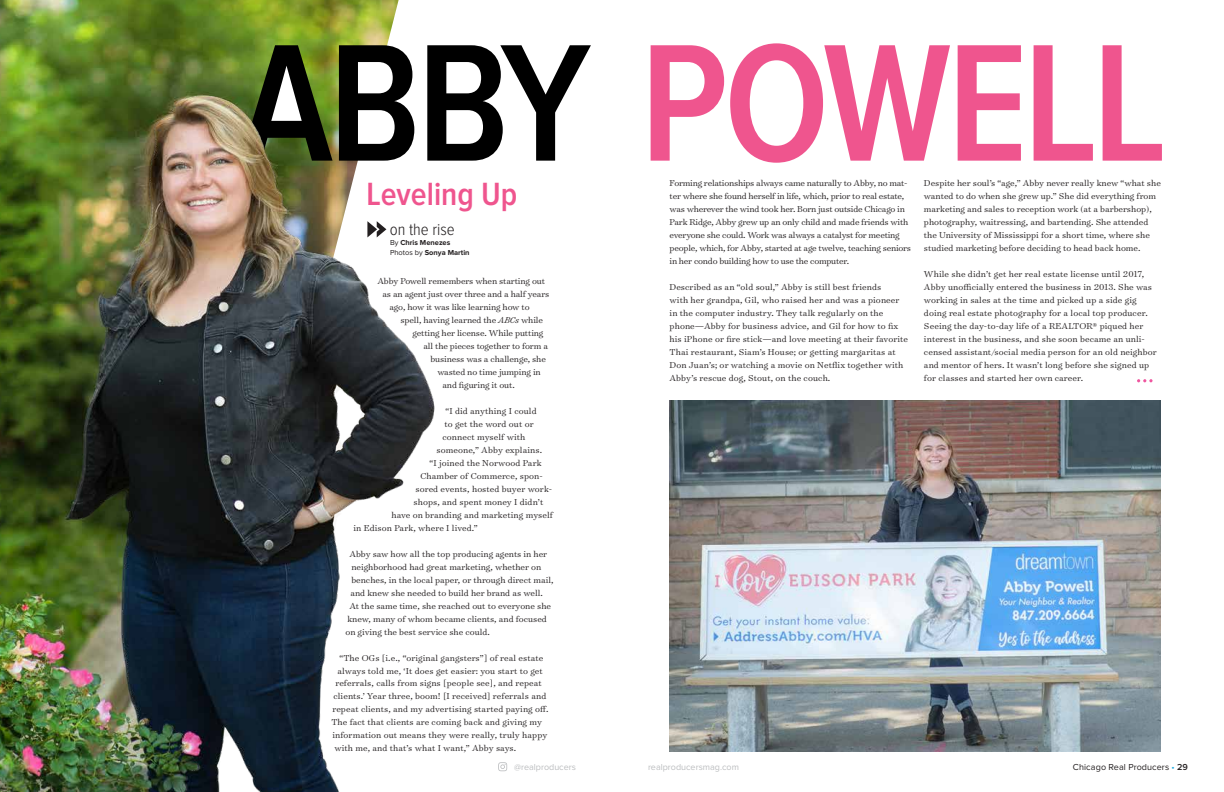
<style>
.page{position:relative;width:1224px;height:792px;background:#fff}
.page>*{position:absolute;margin:0;border:0;box-sizing:border-box;transform-origin:0 0}
.t1{font:600 173px "Proxima Nova Cond";letter-spacing:-.03em;color:#ef558e}
.t2{font:600 33.3px "Proxima Nova Cond";color:#ef558e}
.t3{font:300 17px "Proxima Nova Cond";color:#231f20}
.t4{font:300 9.8px/13px "Surveyor Text";color:#231f20}
.t5{font:300 9.8px/13px "Surveyor Text";letter-spacing:-.02em;color:#231f20}
.t6{font:9px "Proxima Nova";color:#bcbec0}
.t7{font:9px "Proxima Nova";letter-spacing:.01em;color:#231f20}
.t8{font:700 7.5px/10px "Proxima Nova";color:#231f20}
.s1{color:#000}
.s2{font-weight:400}
.s3{font-style:italic}
.s4{color:#19a8e0}
.s5{font-weight:600}
</style>
<div class="page">
<svg style="left:498px;top:762px;width:9px;height:9px"></svg>
<img style="left:670px;top:400px;width:491px;height:352px">
<img style="left:0;top:0;width:58px;height:792px">
<svg style="left:1137px;top:379px;width:16px;height:3px"></svg>
<img style="left:58px;top:0;width:377px;height:792px">
<h1 class="t1" style="left:240px;top:24px;width:928px"><span class="s1">ABBY</span> POWELL</h1>
<p class="t5" style="left:670px;top:176px;width:243px">Forming relationships always came naturally to Abby, no mat&shy;ter where she found herself in life, which, prior to real estate, was wherever the wind took her. Born just outside Chicago in Park Ridge, Abby grew up an only child and made friends with everyone she could. Work was always a catalyst for meeting people, which, for Abby, started at age twelve, teaching seniors in her condo building how to use the computer.</p>
<p class="t4" style="left:670px;top:280px;width:240px">Described as an “old soul,” Abby is still best friends<br>with her grandpa, Gil, who raised her and was a pioneer in the computer industry. They talk regularly on the phone—Abby for business advice, and Gil for how to fix his iPhone or fire stick—and love meeting at their favorite Thai restaurant, Siam’s House; or getting margaritas at Don Juan’s; or watching a movie on Netflix together with Abby’s rescue dog, Stout, on the couch.</p>
<p class="t4" style="left:924px;top:176px;width:238px">Despite her soul’s “age,” Abby never really knew “what she wanted to do when she grew up.” She did everything from marketing and sales to reception work (at a barbershop), photography, waitressing, and bartending. She attended the University of Mississippi for a short time, where she studied marketing before deciding to head back home.</p>
<p class="t4" style="left:924px;top:267px;width:234px">While she didn’t get her real estate license until 2017, Abby unofficially entered the business in 2013. She was working in sales at the time and picked up a side gig doing real estate photography for a local top producer.<br>Seeing the day-to-day life of a REALTOR® piqued her interest in the business, and she soon became an unli&shy;censed assistant/social media person for an old neighbor and mentor of hers. It wasn’t long before she signed up for classes and started her own career.</p>
<h2 class="t2" style="left:366px;top:178px;width:152px">Leveling Up</h2>
<h3 class="t3" style="left:390px;top:221px;width:67px">on the rise</h3>
<p class="t8" style="left:390px;top:238px;width:81px"><span class="s2">By</span> Chris Menezes<br><span class="s2">Photos by</span> Sonya Martin</p>
<p class="t4" style="left:377px;top:274px;width:169px">Abby Powell remembers when starting out</p>
<p class="t4" style="left:382px;top:287px;width:169px">as an agent just over three and a half years</p>
<p class="t4" style="left:389px;top:300px;width:142px">ago, how it was like learning how to</p>
<p class="t4" style="left:400px;top:313px;width:144px">spell, having learned the <span class="s3">ABCs</span> while</p>
<p class="t4" style="left:412px;top:326px;width:133px">getting her license. While putting</p>
<p class="t4" style="left:423px;top:339px;width:126px">all the pieces together to form a</p>
<p class="t4" style="left:430px;top:352px;width:117px">business was a challenge, she</p>
<p class="t4" style="left:437px;top:365px;width:105px">wasted no time jumping in</p>
<p class="t4" style="left:442px;top:378px;width:74px">and figuring it out.</p>
<p class="t4" style="left:445px;top:404px;width:93px">“I did anything I could</p>
<p class="t4" style="left:444px;top:417px;width:91px">to get the word out or</p>
<p class="t4" style="left:442px;top:430px;width:84px">connect myself with</p>
<p class="t4" style="left:436px;top:443px;width:107px">someone,” Abby explains.</p>
<p class="t4" style="left:429px;top:456px;width:114px">“I joined the Norwood Park</p>
<p class="t4" style="left:420px;top:469px;width:124px">Chamber of Commerce, spon-</p>
<p class="t4" style="left:415px;top:482px;width:138px">sored events, hosted buyer work-</p>
<p class="t4" style="left:413px;top:495px;width:132px">shops, and spent money I didn’t</p>
<p class="t4" style="left:391px;top:508px;width:163px">have on branding and marketing myself</p>
<p class="t4" style="left:353px;top:521px;width:126px">in Edison Park, where I lived.”</p>
<p class="t4" style="left:349px;top:547px;width:199px">Abby saw how all the top producing agents in her</p>
<p class="t4" style="left:351px;top:560px;width:191px">neighborhood had great marketing, whether on</p>
<p class="t4" style="left:351px;top:573px;width:204px">benches, in the local paper, or through direct mail,</p>
<p class="t4" style="left:350px;top:586px;width:194px">and knew she needed to build her brand as well.</p>
<p class="t4" style="left:349px;top:599px;width:203px">At the same time, she reached out to everyone she</p>
<p class="t4" style="left:347px;top:612px;width:201px">knew, many of whom became clients, and focused</p>
<p class="t4" style="left:345px;top:625px;width:146px">on giving the best service she could.</p>
<p class="t4" style="left:339px;top:651px;width:205px">“The OGs [i.e., “original gangsters”] of real estate</p>
<p class="t4" style="left:337px;top:664px;width:207px">always told me, ‘It does get easier: you start to get</p>
<p class="t4" style="left:335px;top:677px;width:208px">referrals, calls from signs [people see], and repeat</p>
<p class="t4" style="left:333px;top:690px;width:214px">clients.’ Year three, boom! [I received] referrals and</p>
<p class="t4" style="left:332px;top:703px;width:218px">repeat clients, and my advertising started paying off.</p>
<p class="t4" style="left:331px;top:716px;width:212px">The fact that clients are coming back and giving my</p>
<p class="t4" style="left:332px;top:729px;width:217px">information out means they were really, truly happy</p>
<p class="t4" style="left:334px;top:742px;width:183px">with me, and that’s what I want,” Abby says.</p>
<p class="t6" style="left:514px;top:762px;width:63px">@realproducers</p>
<p class="t6" style="left:648px;top:762px;width:92px">realproducersmag.com</p>
<p class="t7" style="left:1073px;top:762px;width:117px">Chicago Real Producers <span class="s4">•</span> <span class="s5">29</span></p>
</div>
